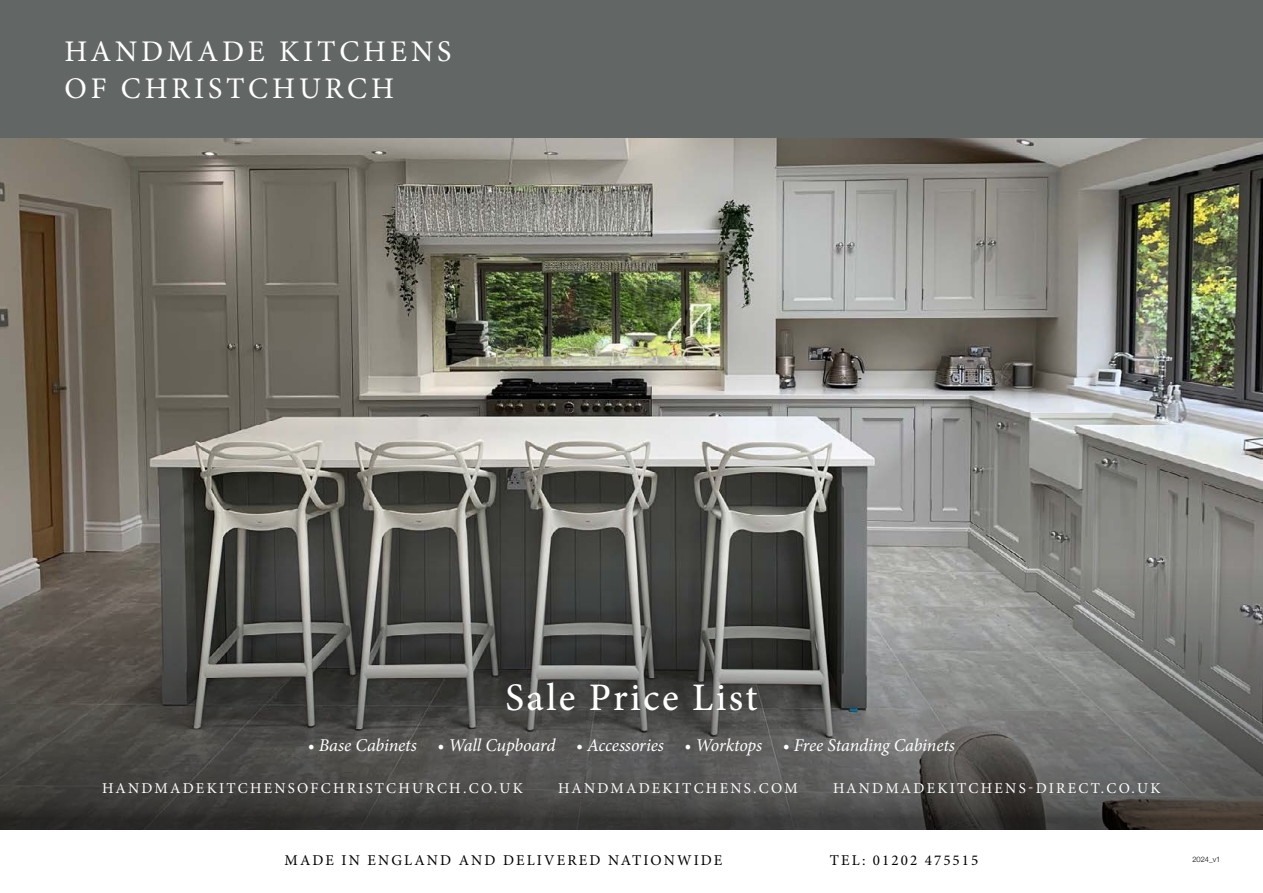
<style>
.page{position:relative;width:1263px;height:893px;background:#fff}
.page>*{position:absolute;margin:0;border:0;box-sizing:border-box;transform-origin:0 0}
.t1{font:500 39px "Minion Pro";letter-spacing:.06em;color:#fff}
.t2{font:30px/37.8px "Minion Pro";letter-spacing:.13em;color:#fff}
.t3{font:italic 18px "Minion Pro";letter-spacing:-.01em;color:#fff}
.t4{font:15px "Minion Pro";letter-spacing:.15em;color:#fff}
.t5{font:15px "Minion Pro";letter-spacing:.14em;color:#000}
.t6{font:300 7.5px "Helvetica Neue";color:#000}
</style>
<div class="page">
<img style="left:0;top:137px;width:1263px;height:411px">
<svg style="left:0;top:548px;width:1263px;height:281px;background:#5c5b58"></svg>
<div style="left:0;top:0;width:1263px;height:137px;background:#626665"></div>
<h2 class="t2" style="left:65px;top:32px;width:388px">HANDMADE KITCHENS<br>OF CHRISTCHURCH</h2>
<h1 class="t1" style="left:505px;top:671px;width:254px">Sale Price List</h1>
<p class="t3" style="left:308px;top:733px;width:649px">• Base Cabinets • Wall Cupboard • Accessories • Worktops • Free Standing Cabinets</p>
<p class="t4" style="left:102px;top:778px;width:422px">HANDMADEKITCHENSOFCHRISTCHURCH.CO.UK</p>
<p class="t4" style="left:558px;top:778px;width:241px">HANDMADEKITCHENS.COM</p>
<p class="t4" style="left:833px;top:778px;width:329px">HANDMADEKITCHENS-DIRECT.CO.UK</p>
<p class="t5" style="left:285px;top:850px;width:439px">MADE IN ENGLAND AND DELIVERED NATIONWIDE</p>
<p class="t5" style="left:830px;top:850px;width:150px">TEL: 01202 475515</p>
<p class="t6" style="left:1192px;top:853px;width:30px">2024_v1</p>
</div>
